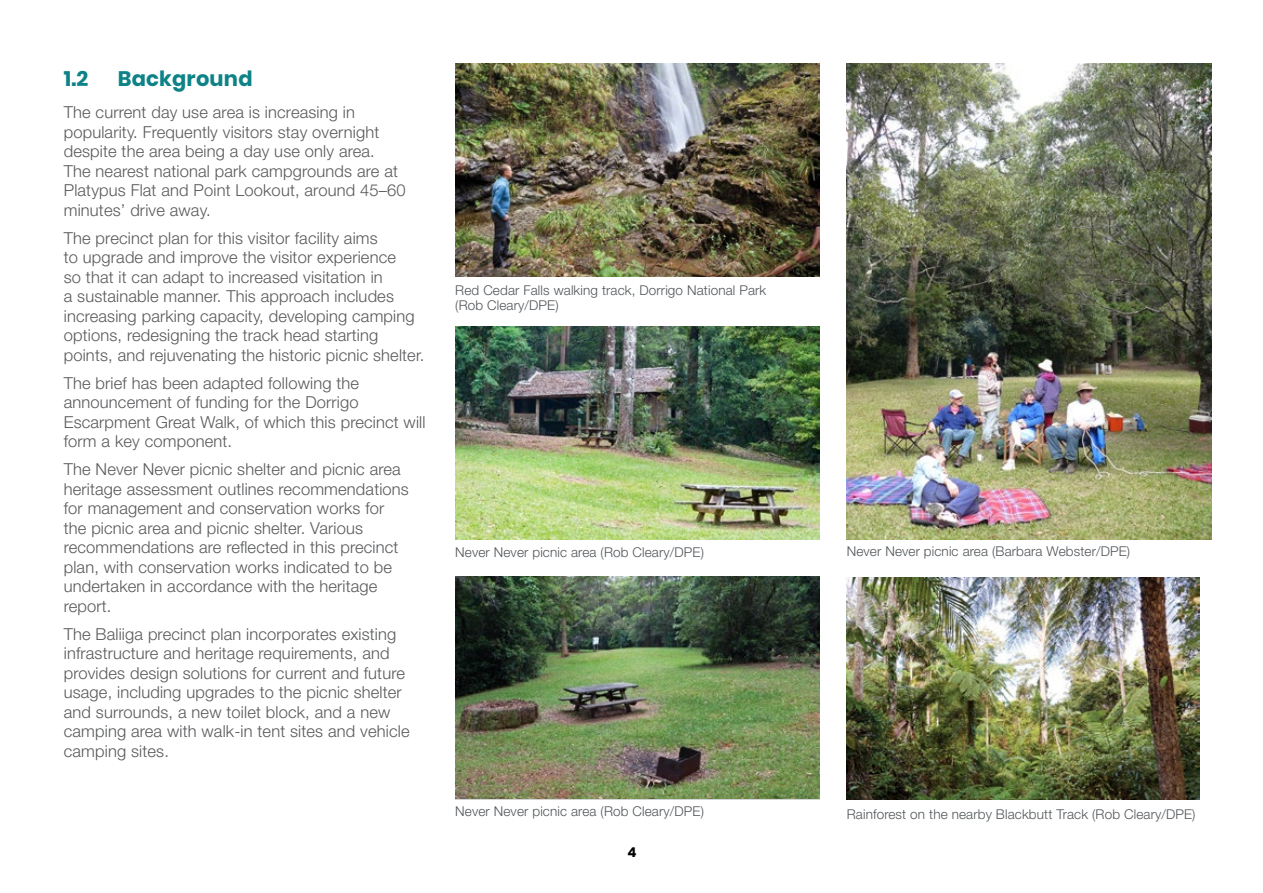
<style>
.page{position:relative;width:1263px;height:893px;background:#fff}
.page>*{position:absolute;margin:0;border:0;box-sizing:border-box;transform-origin:0 0}
._05_Heading_2{font:700 21px "Poppins";letter-spacing:.01em;color:#0d8287}
._08_Body_copy{font:300 16.5px/19.5px "Helvetica Neue LT Std";letter-spacing:.01em;color:#58595b}
.Photo_caption{font:300 13.5px/15.8px "Helvetica Neue LT Std";letter-spacing:.01em;color:#515559}
.t1{font:700 13.5px "Poppins";color:#000}
</style>
<div class="page">
<img style="left:455px;top:64px;width:365px;height:212px">
<img style="left:455px;top:327px;width:365px;height:212px">
<img style="left:455px;top:577px;width:365px;height:222px">
<img style="left:847px;top:64px;width:364px;height:475px">
<img style="left:847px;top:578px;width:352px;height:221px">
<h2 class="_05_Heading_2" style="left:64px;top:66px;width:26px">1.2</h2>
<h2 class="_05_Heading_2" style="left:118px;top:66px;width:136px">Background</h2>
<p class="_08_Body_copy" style="left:64px;top:102px;width:343px">The current day use area is increasing in popularity. Frequently visitors stay overnight despite the area being a day use only area.<br>The nearest national park campgrounds are at Platypus Flat and Point Lookout, around 45–60 minutes’ drive away.</p>
<p class="_08_Body_copy" style="left:64px;top:228px;width:362px">The precinct plan for this visitor facility aims<br>to upgrade and improve the visitor experience<br>so that it can adapt to increased visitation in<br>a sustainable manner. This approach includes increasing parking capacity, developing camping options, redesigning the track head starting points, and rejuvenating the historic picnic shelter.</p>
<p class="_08_Body_copy" style="left:64px;top:373px;width:363px">The brief has been adapted following the announcement of funding for the Dorrigo Escarpment Great Walk, of which this precinct will form a key component.</p>
<p class="_08_Body_copy" style="left:64px;top:459px;width:347px">The Never Never picnic shelter and picnic area heritage assessment outlines recommendations for management and conservation works for the picnic area and picnic shelter. Various recommendations are reflected in this precinct plan, with conservation works indicated to be undertaken in accordance with the heritage report.</p>
<p class="_08_Body_copy" style="left:64px;top:624px;width:347px">The Baliiga precinct plan incorporates existing infrastructure and heritage requirements, and provides design solutions for current and future usage, including upgrades to the picnic shelter and surrounds, a new toilet block, and a new camping area with walk-in tent sites and vehicle camping sites.</p>
<p class="Photo_caption" style="left:455px;top:282px;width:312px">Red Cedar Falls walking track, Dorrigo National Park (Rob Cleary/DPE)</p>
<p class="Photo_caption" style="left:455px;top:544px;width:250px">Never Never picnic area (Rob Cleary/DPE)</p>
<p class="Photo_caption" style="left:455px;top:803px;width:250px">Never Never picnic area (Rob Cleary/DPE)</p>
<p class="t1" style="left:628px;top:844px;width:11px">4</p>
<p class="Photo_caption" style="left:847px;top:543px;width:285px">Never Never picnic area (Barbara Webster/DPE)</p>
<p class="Photo_caption" style="left:847px;top:806px;width:350px">Rainforest on the nearby Blackbutt Track (Rob Cleary/DPE)</p>
</div>
